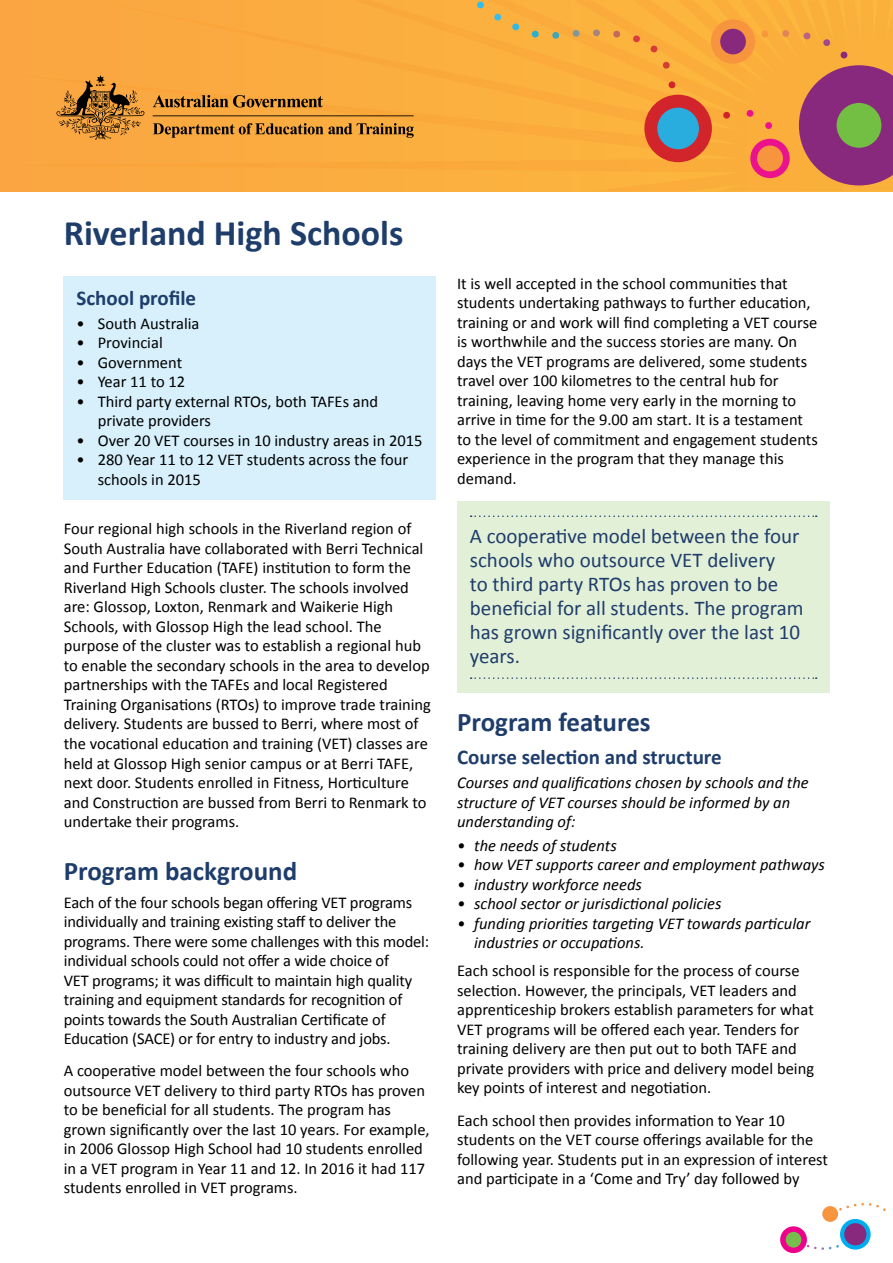
<style>
.page{position:relative;width:893px;height:1263px;background:#fff}
.page>*{position:absolute;margin:0;border:0;box-sizing:border-box;transform-origin:0 0}
.Heading_1{font:700 36px "Calibri";color:#1e3d6b}
.Heading_2{font:700 27px "Calibri";color:#1e3d6b}
.t1{font:21px/24px "Calibri";color:#1e3d6b}
.Heading_3{font:700 21px "Calibri";color:#1e3d6b}
.Body{font:16.5px/19.5px "Calibri";color:#000}
.Explanatory_text{font:italic 16.5px/19.5px "Calibri";color:#000}
</style>
<div class="page">
<div style="left:0;top:0;width:893px;height:191px;background:#fbad3f"></div>
<svg style="left:56px;top:75px;width:358px;height:65px;background:#d69136"></svg>
<div style="left:644px;top:95px;width:68px;height:67px;background:#d2242b;border-radius:50%"></div>
<div style="left:657px;top:108px;width:42px;height:41px;background:#29acde;border-radius:50%"></div>
<svg style="left:668px;top:81px;width:8px;height:8px"></svg>
<svg style="left:765px;top:122px;width:7px;height:7px"></svg>
<svg style="left:840px;top:51px;width:8px;height:8px"></svg>
<svg style="left:823px;top:39px;width:8px;height:7px"></svg>
<svg style="left:803px;top:32px;width:8px;height:8px"></svg>
<svg style="left:782px;top:30px;width:8px;height:7px"></svg>
<svg style="left:761px;top:30px;width:8px;height:8px"></svg>
<svg style="left:746px;top:110px;width:8px;height:7px"></svg>
<svg style="left:723px;top:111px;width:7px;height:8px"></svg>
<svg style="left:662px;top:61px;width:8px;height:8px"></svg>
<svg style="left:650px;top:45px;width:8px;height:8px"></svg>
<svg style="left:633px;top:35px;width:7px;height:8px"></svg>
<svg style="left:613px;top:30px;width:8px;height:8px"></svg>
<svg style="left:593px;top:29px;width:7px;height:8px"></svg>
<svg style="left:572px;top:30px;width:8px;height:7px"></svg>
<svg style="left:552px;top:32px;width:8px;height:7px"></svg>
<svg style="left:531px;top:30px;width:8px;height:8px"></svg>
<svg style="left:512px;top:23px;width:8px;height:8px"></svg>
<svg style="left:494px;top:13px;width:8px;height:8px"></svg>
<svg style="left:477px;top:1px;width:7px;height:8px"></svg>
<div style="left:750px;top:139px;width:40px;height:39px;background:#ea128d;border-radius:50%"></div>
<div style="left:757px;top:146px;width:26px;height:25px;background:#f7953e;border-radius:50%"></div>
<div style="left:711px;top:19px;width:44px;height:45px;background:#f7943e;border-radius:50%"></div>
<div style="left:720px;top:29px;width:26px;height:25px;background:#89297d;border-radius:50%"></div>
<svg style="left:799px;top:65px;width:94px;height:120px;background:#9e4270"></svg>
<div style="left:837px;top:103px;width:44px;height:45px;background:#72bf44;border-radius:50%"></div>
<svg style="left:780px;top:1226px;width:27px;height:27px"></svg>
<div style="left:786px;top:1232px;width:15px;height:15px;background:#75be4e;border-radius:50%"></div>
<svg style="left:807px;top:1245px;width:32px;height:5px"></svg>
<svg style="left:839px;top:1203px;width:47px;height:8px"></svg>
<div style="left:822px;top:1206px;width:16px;height:16px;background:#f7943e;border-radius:50%"></div>
<svg style="left:840px;top:1219px;width:31px;height:30px"></svg>
<div style="left:844px;top:1223px;width:22px;height:22px;background:#89297d;border-radius:50%"></div>
<div style="left:64px;top:276px;width:372px;height:223px;background:#d7f0fc"></div>
<div style="left:457px;top:501px;width:372px;height:192px;background:#e3f0d8"></div>
<svg style="left:471px;top:515px;width:346px;height:2px"></svg>
<svg style="left:471px;top:677px;width:346px;height:2px"></svg>
<p class="Heading_1" style="left:64px;top:210px;width:341px">Riverland High Schools</p>
<p class="Heading_3" style="left:77px;top:284px;width:121px">School profile</p>
<p class="Body" style="left:77px;top:313px;width:124px">• South Australia</p>
<p class="Body" style="left:77px;top:333px;width:88px">• Provincial</p>
<p class="Body" style="left:77px;top:352px;width:107px">• Government</p>
<p class="Body" style="left:77px;top:372px;width:110px">• Year 11 to 12</p>
<p class="Body" style="left:98px;top:391px;width:282px;text-indent:-21px">• Third party external RTOs, both TAFEs and private providers</p>
<p class="Body" style="left:77px;top:430px;width:347px">• Over 20 VET courses in 10 industry areas in 2015</p>
<p class="Body" style="left:98px;top:450px;width:312px;text-indent:-21px">• 280 Year 11 to 12 VET students across the four schools in 2015</p>
<p class="Body" style="left:64px;top:519px;width:369px">Four regional high schools in the Riverland region of South Australia have collaborated with Berri Technical and Further Education (TAFE) institution to form the Riverland High Schools cluster. The schools involved are: Glossop, Loxton, Renmark and Waikerie High Schools, with Glossop High the lead school. The purpose of the cluster was to establish a regional hub to enable the secondary schools in the area to develop partnerships with the TAFEs and local Registered Training Organisations (RTOs) to improve trade training delivery. Students are bussed to Berri, where most of the vocational education and training (VET) classes are held at Glossop High senior campus or at Berri TAFE, next door. Students enrolled in Fitness, Horticulture and Construction are bussed from Berri to Renmark to undertake their programs.</p>
<p class="Heading_2" style="left:64px;top:853px;width:235px">Program background</p>
<p class="Body" style="left:64px;top:892px;width:367px">Each of the four schools began offering VET programs individually and training existing staff to deliver the programs. There were some challenges with this model: individual schools could not offer a wide choice of<br>VET programs; it was difficult to maintain high quality training and equipment standards for recognition of points towards the South Australian Certificate of Education (SACE) or for entry to industry and jobs.</p>
<p class="Body" style="left:64px;top:1061px;width:367px">A cooperative model between the four schools who outsource VET delivery to third party RTOs has proven to be beneficial for all students. The program has grown significantly over the last 10 years. For example, in 2006 Glossop High School had 10 students enrolled in a VET program in Year 11 and 12. In 2016 it had 117 students enrolled in VET programs.</p>
<p class="Body" style="left:457px;top:274px;width:362px">It is well accepted in the school communities that students undertaking pathways to further education, training or and work will find completing a VET course is worthwhile and the success stories are many. On days the VET programs are delivered, some students travel over 100 kilometres to the central hub for training, leaving home very early in the morning to arrive in time for the 9.00 am start. It is a testament to the level of commitment and engagement students experience in the program that they manage this demand.</p>
<p class="t1" style="left:470px;top:524px;width:335px">A cooperative model between the four schools who outsource VET delivery<br>to third party RTOs has proven to be beneficial for all students. The program has grown significantly over the last 10 years.</p>
<p class="Heading_2" style="left:457px;top:704px;width:195px">Program features</p>
<p class="Heading_3" style="left:457px;top:744px;width:266px">Course selection and structure</p>
<p class="Explanatory_text" style="left:457px;top:772px;width:353px">Courses and qualifications chosen by schools and the structure of VET courses should be informed by an understanding of:</p>
<p class="Explanatory_text" style="left:457px;top:835px;width:161px">• the needs of students</p>
<p class="Explanatory_text" style="left:457px;top:854px;width:369px">• how VET supports career and employment pathways</p>
<p class="Explanatory_text" style="left:457px;top:874px;width:186px">• industry workforce needs</p>
<p class="Explanatory_text" style="left:457px;top:893px;width:266px">• school sector or jurisdictional policies</p>
<p class="Explanatory_text" style="left:474px;top:913px;width:338px;text-indent:-17px">• funding priorities targeting VET towards particular industries or occupations.</p>
<p class="Body" style="left:457px;top:961px;width:358px">Each school is responsible for the process of course selection. However, the principals, VET leaders and apprenticeship brokers establish parameters for what VET programs will be offered each year. Tenders for training delivery are then put out to both TAFE and private providers with price and delivery model being key points of interest and negotiation.</p>
<p class="Body" style="left:457px;top:1110px;width:372px">Each school then provides information to Year 10 students on the VET course offerings available for the following year. Students put in an expression of interest and participate in a ‘Come and Try’ day followed by</p>
</div>
